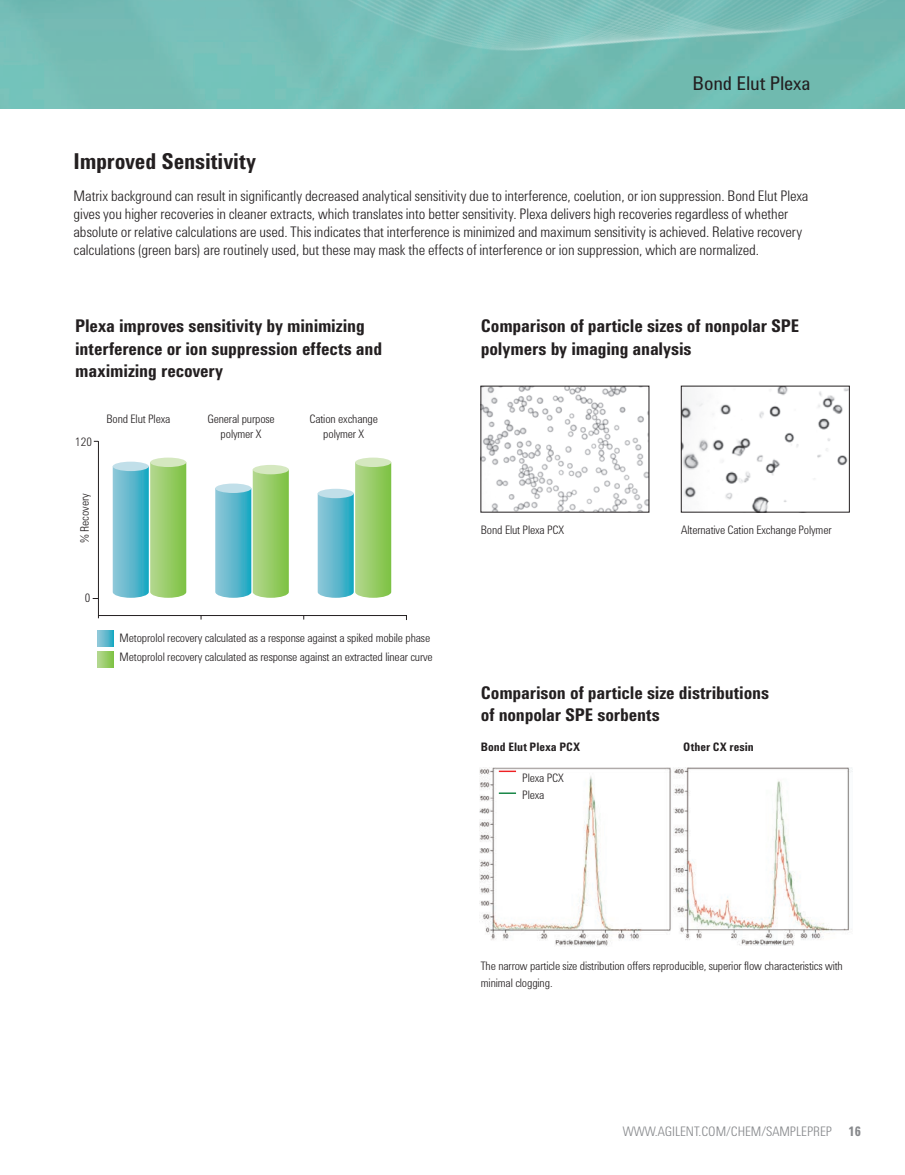
<style>
.page{position:relative;width:905px;height:1175px;background:#fff}
.page>*{position:absolute;margin:0;border:0;box-sizing:border-box;transform-origin:0 0}
.Heading2{font:700 22.5px "Agilent Condensed CFF";letter-spacing:-.01em;color:#231f20}
.t1{font:19.5px "Agilent Condensed CFF";letter-spacing:-.01em;color:#231f20}
.Heading3{font:700 18px/22.5px "Agilent Condensed CFF";letter-spacing:-.01em;color:#231f20}
.Body{font:300 15px/18px "Agilent Condensed CFF";letter-spacing:-.005em;color:#231f20}
.t2{font:300 13.5px "Agilent Condensed CFF";color:#87898c}
.Caption_Left{font:300 12px/16.5px "Agilent Condensed CFF";letter-spacing:-.01em;color:#231f20}
.Caption_Center{font:300 12px/15px "Agilent Condensed CFF";letter-spacing:-.01em;color:#231f20;text-align:center}
.t3{font:700 12px "Agilent Condensed CFF";letter-spacing:.005em;color:#231f20}
.s1{font-weight:700}
</style>
<div class="page">
<img style="left:0;top:0;width:904px;height:108px">
<img style="left:480px;top:767px;width:191px;height:180px">
<img style="left:482px;top:388px;width:165px;height:122px">
<svg style="left:93px;top:440px;width:314px;height:180px"></svg>
<svg style="left:318px;top:462px;width:73px;height:136px;background:#90cca4"></svg>
<svg style="left:215px;top:469px;width:74px;height:129px;background:#8ac9a3"></svg>
<svg style="left:113px;top:461px;width:36px;height:10px"></svg>
<svg style="left:113px;top:462px;width:73px;height:136px;background:#7fc49f"></svg>
<div style="left:150px;top:457px;width:36px;height:10px;background:#d5e8c0;border-radius:50%"></div>
<div style="left:253px;top:465px;width:36px;height:9px;background:#d5e8c0;border-radius:50%"></div>
<div style="left:355px;top:457px;width:36px;height:10px;background:#d5e8c0;border-radius:50%"></div>
<svg style="left:98px;top:631px;width:16px;height:15px"></svg>
<svg style="left:98px;top:651px;width:16px;height:16px"></svg>
<img style="left:683px;top:388px;width:164px;height:122px">
<img style="left:673px;top:767px;width:179px;height:178px">
<svg style="left:499px;top:770px;width:17px;height:2px"></svg>
<svg style="left:499px;top:792px;width:17px;height:2px"></svg>
<h2 class="t1" style="left:692px;top:69px;width:119px">Bond Elut Plexa</h2>
<p class="Heading2" style="left:74px;top:144px;width:184px">Improved Sensitivity</p>
<p class="Body" style="left:74px;top:186px;width:736px">Matrix background can result in significantly decreased analytical sensitivity due to interference, coelution, or ion suppression. Bond Elut Plexa gives you higher recoveries in cleaner extracts, which translates into better sensitivity. Plexa delivers high recoveries regardless of whether absolute or relative calculations are used. This indicates that interference is minimized and maximum sensitivity is achieved. Relative recovery calculations (green bars) are routinely used, but these may mask the effects of interference or ion suppression, which are normalized.</p>
<p class="Heading3" style="left:75px;top:314px;width:308px">Plexa improves sensitivity by minimizing interference or ion suppression effects and maximizing recovery</p>
<p class="Caption_Left" style="left:75px;top:432px;width:18px">120</p>
<p class="Caption_Center" style="left:106px;top:410px;width:65px">Bond Elut Plexa</p>
<p class="Caption_Center" style="left:207px;top:410px;width:69px">General purpose polymer X</p>
<p class="Caption_Center" style="left:309px;top:410px;width:70px">Cation exchange polymer X</p>
<p class="Caption_Left" style="left:75px;top:543px;width:52px;rotate:-90deg">% Recovery</p>
<p class="Caption_Left" style="left:85px;top:589px;width:7px">0</p>
<p class="Caption_Left" style="left:120px;top:628px;width:312px">Metoprolol recovery calculated as a response against a spiked mobile phase</p>
<p class="Caption_Left" style="left:120px;top:648px;width:314px">Metoprolol recovery calculated as response against an extracted linear curve</p>
<p class="Heading3" style="left:481px;top:314px;width:320px">Comparison of particle sizes of nonpolar SPE polymers by imaging analysis</p>
<p class="Caption_Left" style="left:481px;top:521px;width:85px">Bond Elut Plexa PCX</p>
<p class="Caption_Left" style="left:681px;top:521px;width:152px">Alternative Cation Exchange Polymer</p>
<p class="Heading3" style="left:481px;top:680px;width:290px">Comparison of particle size distributions of nonpolar SPE sorbents</p>
<p class="t3" style="left:481px;top:738px;width:101px">Bond Elut Plexa PCX</p>
<p class="Caption_Left" style="left:522px;top:768px;width:43px">Plexa PCX</p>
<p class="Caption_Left" style="left:522px;top:786px;width:24px">Plexa</p>
<p class="t3" style="left:683px;top:738px;width:72px">Other CX resin</p>
<p class="Caption_Left" style="left:481px;top:956px;width:363px">The narrow particle size distribution offers reproducible, superior flow characteristics with minimal clogging.</p>
<p class="t2" style="left:622px;top:1121px;width:240px">WWW.AGILENT.COM/CHEM/SAMPLEPREP <span class="s1">16</span></p>
</div>
